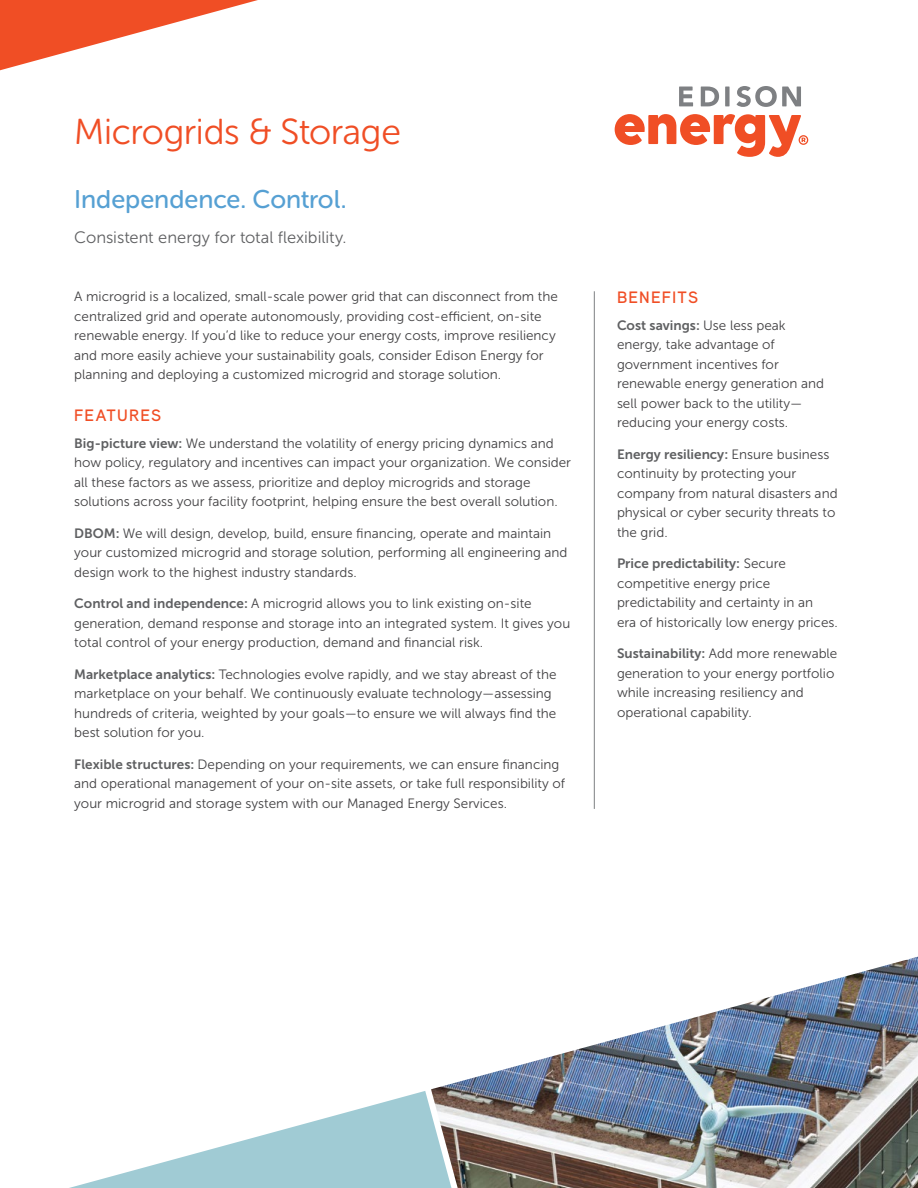
<style>
.page{position:relative;width:918px;height:1188px;background:#fff}
.page>*{position:absolute;margin:0;border:0;box-sizing:border-box;transform-origin:0 0}
.DS_Offering_Name{font:36px "Museo Sans Rounded 300";letter-spacing:-.01em;color:#f04e25}
.DS_Two_Words{font:25.5px "Museo Sans Rounded 500";letter-spacing:-.005em;color:#56a0d3}
.DS_Intro_Copy{font:16.5px "Museo Sans 300";letter-spacing:-.005em;color:#5f6062}
.DS_Subhead_1{font:600 16.5px "Aaux Next";letter-spacing:.07em;color:#f04e25}
.DS_Body_Copy_9pt{font:13.5px/19.5px "Museo Sans 300";color:#414042}
.s1{font-family:"Museo Sans 700";color:#5f6062}
</style>
<div class="page">
<hr style="left:594px;top:291px;width:1px;height:518px;background:#7e8083">
<svg style="left:615px;top:114px;width:193px;height:43px"></svg>
<svg style="left:679px;top:87px;width:14px;height:19px"></svg>
<svg style="left:701px;top:87px;width:18px;height:19px"></svg>
<div style="left:725px;top:87px;width:5px;height:19px;background:#7e8083"></div>
<svg style="left:737px;top:86px;width:64px;height:21px"></svg>
<svg style="left:0;top:0;width:258px;height:71px"></svg>
<svg style="left:69px;top:1091px;width:362px;height:97px"></svg>
<img style="left:431px;top:957px;width:487px;height:231px">
<p class="DS_Offering_Name" style="left:74px;top:112px;width:328px">Microgrids &amp; Storage</p>
<p class="DS_Two_Words" style="left:74px;top:185px;width:274px">Independence. Control.</p>
<p class="DS_Intro_Copy" style="left:74px;top:228px;width:274px">Consistent energy for total flexibility.</p>
<p class="DS_Body_Copy_9pt" style="left:74px;top:287px;width:485px">A microgrid is a localized, small-scale power grid that can disconnect from the centralized grid and operate autonomously, providing cost-efficient, on-site renewable energy. If you’d like to reduce your energy costs, improve resiliency and more easily achieve your sustainability goals, consider Edison Energy for planning and deploying a customized microgrid and storage solution.</p>
<p class="DS_Subhead_1" style="left:74px;top:403px;width:88px">FEATURES</p>
<p class="DS_Body_Copy_9pt" style="left:74px;top:433px;width:498px"><span class="s1">Big-picture view:</span> We understand the volatility of energy pricing dynamics and how policy, regulatory and incentives can impact your organization. We consider all these factors as we assess, prioritize and deploy microgrids and storage solutions across your facility footprint, helping ensure the best overall solution.</p>
<p class="DS_Body_Copy_9pt" style="left:74px;top:523px;width:495px"><span class="s1">DBOM:</span> We will design, develop, build, ensure financing, operate and maintain your customized microgrid and storage solution, performing all engineering and design work to the highest industry standards.</p>
<p class="DS_Body_Copy_9pt" style="left:74px;top:594px;width:498px"><span class="s1">Control and independence:</span> A microgrid allows you to link existing on-site generation, demand response and storage into an integrated system. It gives you total control of your energy production, demand and financial risk.</p>
<p class="DS_Body_Copy_9pt" style="left:74px;top:664px;width:484px"><span class="s1">Marketplace analytics:</span> Technologies evolve rapidly, and we stay abreast of the marketplace on your behalf. We continuously evaluate technology—assessing hundreds of criteria, weighted by your goals—to ensure we will always find the best solution for you.</p>
<p class="DS_Body_Copy_9pt" style="left:74px;top:754px;width:492px"><span class="s1">Flexible structures:</span> Depending on your requirements, we can ensure financing and operational management of your on-site assets, or take full responsibility of your microgrid and storage system with our Managed Energy Services.</p>
<p class="DS_Subhead_1" style="left:617px;top:286px;width:83px">BENEFITS</p>
<p class="DS_Body_Copy_9pt" style="left:617px;top:316px;width:209px"><span class="s1">Cost savings:</span> Use less peak energy, take advantage of government incentives for renewable energy generation and sell power back to the utility— reducing your energy costs.</p>
<p class="DS_Body_Copy_9pt" style="left:617px;top:445px;width:222px"><span class="s1">Energy resiliency:</span> Ensure business continuity by protecting your company from natural disasters and physical or cyber security threats to the grid.</p>
<p class="DS_Body_Copy_9pt" style="left:617px;top:554px;width:222px"><span class="s1">Price predictability:</span> Secure competitive energy price predictability and certainty in an<br>era of historically low energy prices.</p>
<p class="DS_Body_Copy_9pt" style="left:617px;top:644px;width:222px"><span class="s1">Sustainability:</span> Add more renewable generation to your energy portfolio while increasing resiliency and operational capability.</p>
</div>
